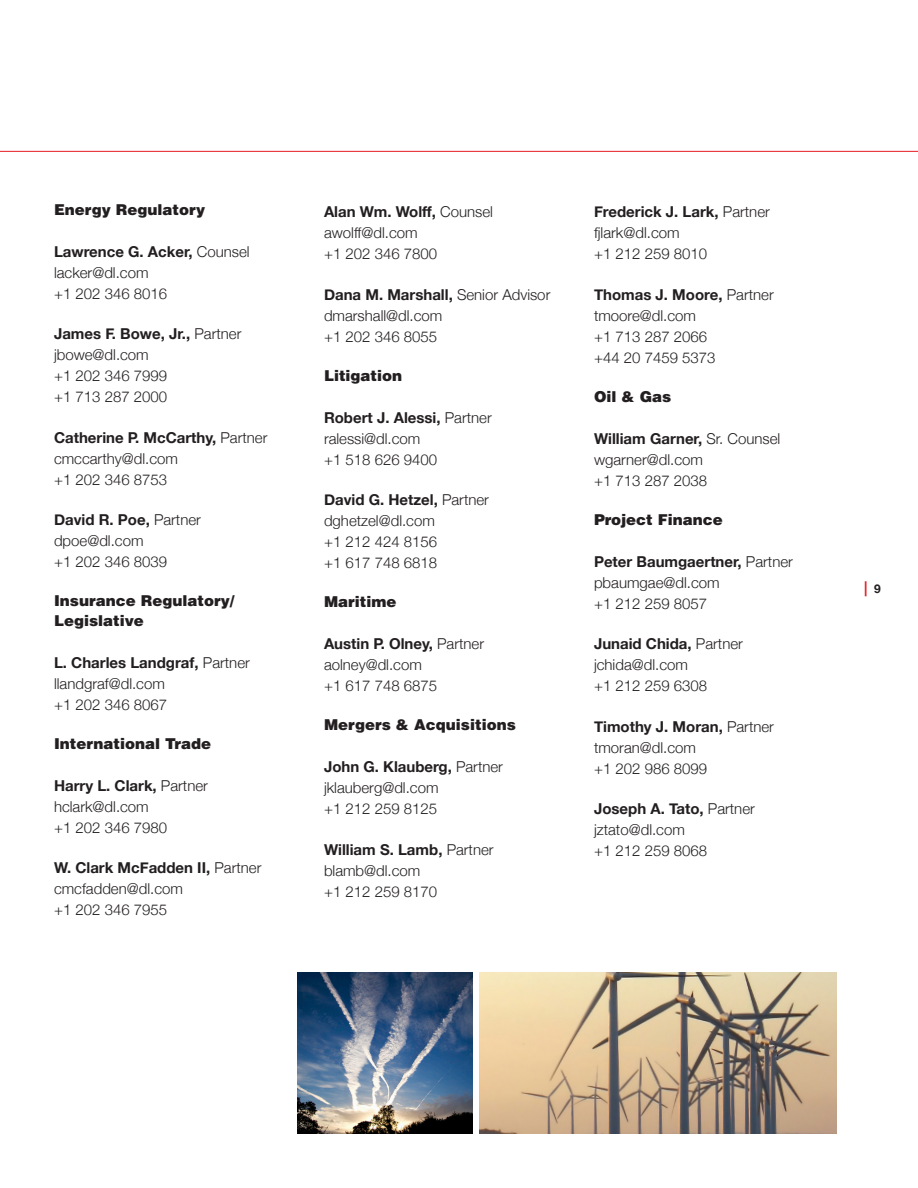
<style>
.page{position:relative;width:918px;height:1188px;background:#fff}
.page>*{position:absolute;margin:0;border:0;box-sizing:border-box;transform-origin:0 0}
._03b_Body{font:300 15px/21px "Helvetica Neue";color:#231f20}
._03b_Body-2{font:900 15px/19.5px "Helvetica";color:#231f20}
.t1{font:700 15px "Helvetica Neue";color:#e51a23}
.s1{font-weight:700}
.s2{font-size:12px;color:#231f20}
</style>
<div class="page">
<hr style="left:0;top:151px;width:918px;height:1px;background:#e51a23">
<img style="left:479px;top:972px;width:358px;height:162px">
<img style="left:297px;top:972px;width:176px;height:162px">
<p class="_03b_Body-2" style="left:54px;top:199px;width:153px">Energy Regulatory</p>
<p class="_03b_Body" style="left:54px;top:241px;width:197px"><span class="s1">Lawrence G. Acker,</span> Counsel lacker@dl.com<br>+1 202 346 8016</p>
<p class="_03b_Body" style="left:54px;top:323px;width:189px"><span class="s1">James F. Bowe, Jr.,</span> Partner jbowe@dl.com<br>+1 202 346 7999<br>+1 713 287 2000</p>
<p class="_03b_Body" style="left:54px;top:427px;width:215px"><span class="s1">Catherine P. McCarthy,</span> Partner cmccarthy@dl.com<br>+1 202 346 8753</p>
<p class="_03b_Body" style="left:54px;top:509px;width:148px"><span class="s1">David R. Poe,</span> Partner dpoe@dl.com<br>+1 202 346 8039</p>
<p class="_03b_Body-2" style="left:54px;top:591px;width:182px">Insurance Regulatory/<br>Legislative</p>
<p class="_03b_Body" style="left:54px;top:652px;width:197px"><span class="s1">L. Charles Landgraf,</span> Partner llandgraf@dl.com<br>+1 202 346 8067</p>
<p class="_03b_Body-2" style="left:54px;top:733px;width:159px">International Trade</p>
<p class="_03b_Body" style="left:54px;top:775px;width:155px"><span class="s1">Harry L. Clark,</span> Partner hclark@dl.com<br>+1 202 346 7980</p>
<p class="_03b_Body" style="left:54px;top:857px;width:209px"><span class="s1">W. Clark McFadden II,</span> Partner cmcfadden@dl.com<br>+1 202 346 7955</p>
<p class="_03b_Body" style="left:324px;top:201px;width:171px"><span class="s1">Alan Wm. Wolff,</span> Counsel awolff@dl.com<br>+1 202 346 7800</p>
<p class="_03b_Body" style="left:324px;top:283px;width:228px"><span class="s1">Dana M. Marshall,</span> Senior Advisor dmarshall@dl.com<br>+1 202 346 8055</p>
<p class="_03b_Body-2" style="left:324px;top:365px;width:80px">Litigation</p>
<p class="_03b_Body" style="left:324px;top:406px;width:169px"><span class="s1">Robert J. Alessi,</span> Partner ralessi@dl.com<br>+1 518 626 9400</p>
<p class="_03b_Body" style="left:324px;top:489px;width:167px"><span class="s1">David G. Hetzel,</span> Partner dghetzel@dl.com<br>+1 212 424 8156<br>+1 617 748 6818</p>
<p class="_03b_Body-2" style="left:324px;top:592px;width:74px">Maritime</p>
<p class="_03b_Body" style="left:324px;top:633px;width:162px"><span class="s1">Austin P. Olney,</span> Partner aolney@dl.com<br>+1 617 748 6875</p>
<p class="_03b_Body-2" style="left:324px;top:715px;width:193px">Mergers &amp; Acquisitions</p>
<p class="_03b_Body" style="left:324px;top:756px;width:181px"><span class="s1">John G. Klauberg,</span> Partner jklauberg@dl.com<br>+1 212 259 8125</p>
<p class="_03b_Body" style="left:324px;top:838px;width:171px"><span class="s1">William S. Lamb,</span> Partner blamb@dl.com<br>+1 212 259 8170</p>
<p class="_03b_Body" style="left:594px;top:201px;width:177px"><span class="s1">Frederick J. Lark,</span> Partner fjlark@dl.com<br>+1 212 259 8010</p>
<p class="_03b_Body" style="left:594px;top:283px;width:181px"><span class="s1">Thomas J. Moore,</span> Partner tmoore@dl.com<br>+1 713 287 2066<br>+44 20 7459 5373</p>
<p class="_03b_Body-2" style="left:594px;top:386px;width:79px">Oil &amp; Gas</p>
<p class="_03b_Body" style="left:594px;top:427px;width:188px"><span class="s1">William Garner,</span> Sr. Counsel wgarner@dl.com<br>+1 713 287 2038</p>
<p class="_03b_Body-2" style="left:594px;top:509px;width:130px">Project Finance</p>
<p class="_03b_Body" style="left:594px;top:550px;width:200px"><span class="s1">Peter Baumgaertner,</span> Partner pbaumgae@dl.com<br>+1 212 259 8057</p>
<p class="_03b_Body" style="left:594px;top:633px;width:150px"><span class="s1">Junaid Chida,</span> Partner jchida@dl.com<br>+1 212 259 6308</p>
<p class="_03b_Body" style="left:594px;top:715px;width:182px"><span class="s1">Timothy J. Moran,</span> Partner tmoran@dl.com<br>+1 202 986 8099</p>
<p class="_03b_Body" style="left:594px;top:798px;width:162px"><span class="s1">Joseph A. Tato,</span> Partner jztato@dl.com<br>+1 212 259 8068</p>
<p class="t1" style="left:864px;top:578px;width:18px">| <span class="s2">9</span></p>
</div>
